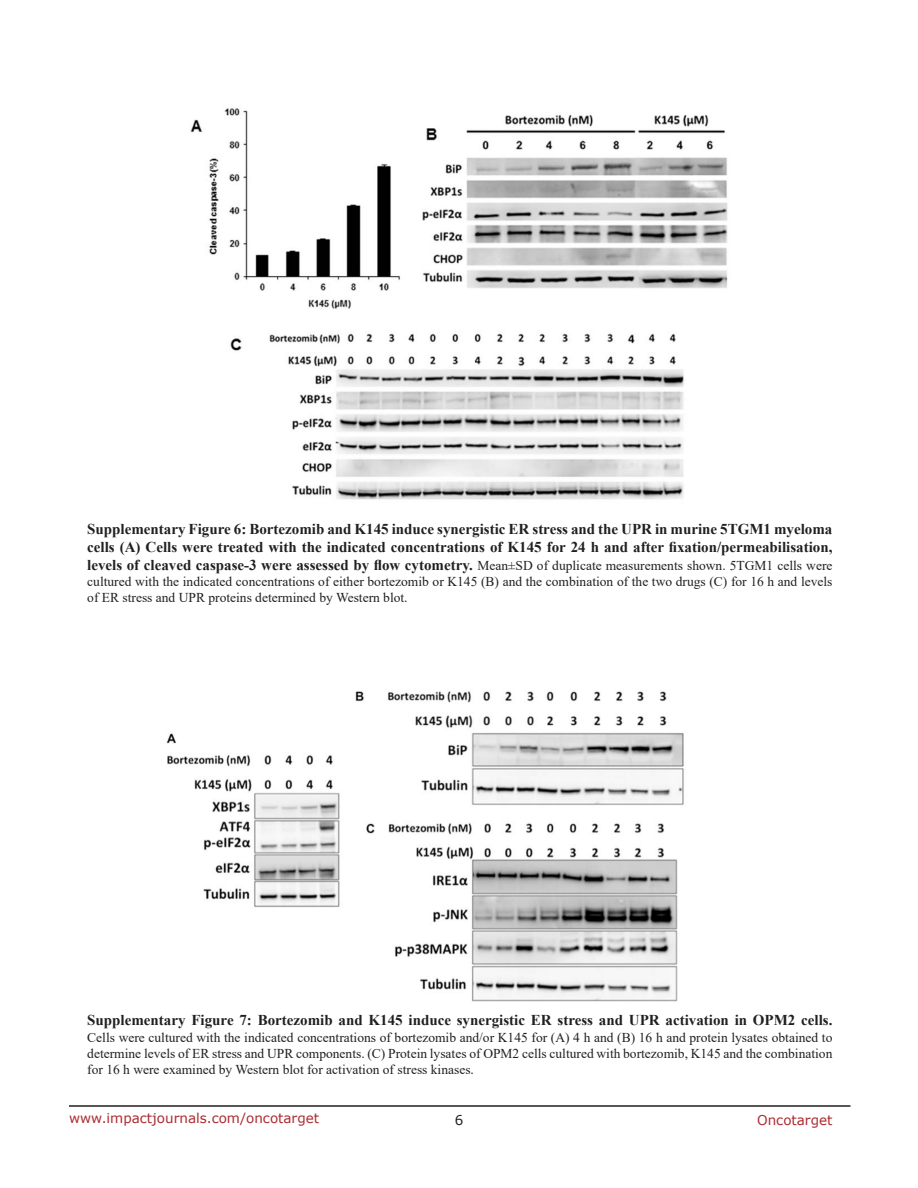
<style>
.page{position:relative;width:918px;height:1188px;background:#fff}
.page>*{position:absolute;margin:0;border:0;box-sizing:border-box;transform-origin:0 0}
.FigureText{font:700 15px/18px "Times New Roman";color:#221f22;text-align:justify}
.FigureText-2{font:13.5px/16.2px "Times New Roman";color:#221f22}
.t1{font:13.5px "Verdana";color:#ac2b31}
.t2{font:13.5px "Verdana";color:#221f22}
.s1{font-weight:400;font-size:13.5px}
</style>
<div class="page">
<hr style="left:69px;top:1105px;width:781px;height:2px;background:#231f20">
<img style="left:190px;top:108px;width:538px;height:392px">
<img style="left:167px;top:691px;width:517px;height:311px">
<p class="FigureText" style="left:87px;top:519px;width:747px">Supplementary Figure 6: Bortezomib and K145 induce synergistic ER stress and the UPR in murine 5TGM1 myeloma cells (A) Cells were treated with the indicated concentrations of K145 for 24 h and after fixation/permeabilisation, levels of cleaved caspase-3 were assessed by flow cytometry. <span class="s1">Mean±SD of duplicate measurements shown. 5TGM1 cells were</span></p>
<p class="FigureText-2" style="left:87px;top:573px;width:747px">cultured with the indicated concentrations of either bortezomib or K145 (B) and the combination of the two drugs (C) for 16 h and levels of ER stress and UPR proteins determined by Western blot.</p>
<p class="FigureText" style="left:87px;top:1011px;width:747px">Supplementary Figure 7: Bortezomib and K145 induce synergistic ER stress and UPR activation in OPM2 cells.</p>
<p class="FigureText-2" style="left:87px;top:1029px;width:747px;text-align:justify">Cells were cultured with the indicated concentrations of bortezomib and/or K145 for (A) 4 h and (B) 16 h and protein lysates obtained to determine levels of ER stress and UPR components. (C) Protein lysates of OPM2 cells cultured with bortezomib, K145 and the combination for 16 h were examined by Western blot for activation of stress kinases.</p>
<p class="t1" style="left:69px;top:1109px;width:252px">www.impactjournals.com/oncotarget</p>
<p class="t2" style="left:455px;top:1111px;width:10px">6</p>
<p class="t1" style="left:757px;top:1111px;width:77px">Oncotarget</p>
</div>
